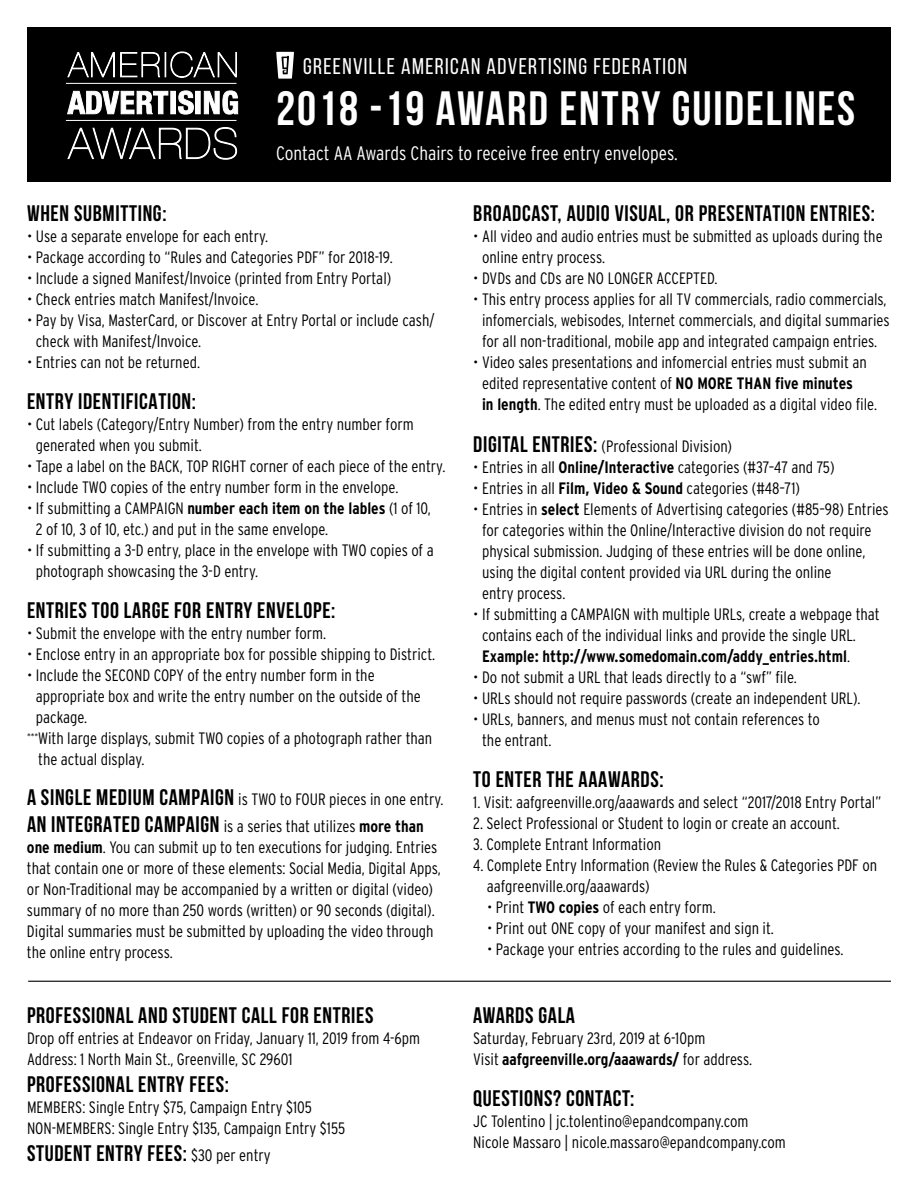
<style>
.page{position:relative;width:918px;height:1188px;background:#fff}
.page>*{position:absolute;margin:0;border:0;box-sizing:border-box;transform-origin:0 0}
.t1{font:700 48.15px "Bebas Neue";letter-spacing:.04em;color:#fff}
.t2{font:22.65px "Bebas Neue";letter-spacing:.06em;color:#fff}
.t3{font:700 22.5px "Bebas Neue";letter-spacing:.03em;color:#000}
.t4{font:300 condensed 19.5px "Interstate";color:#fff}
.t5{font:300 condensed 16.5px/21px "Interstate";color:#000}
.s1{font-weight:700}
.s2{font-family:"Bebas Neue";font-weight:700;font-stretch:normal;font-size:22.5px}
.s3{font-family:"Interstate";font-weight:300;font-stretch:condensed;font-size:16.5px}
</style>
<div class="page">
<div style="left:27px;top:27px;width:864px;height:154px;background:#000"></div>
<hr style="left:28px;top:981px;width:863px;height:1px;background:#000">
<svg style="left:67px;top:51px;width:171px;height:109px"></svg>
<hr style="left:66px;top:83px;width:171px;height:1px;background:#fff">
<hr style="left:66px;top:120px;width:171px;height:1px;background:#fff">
<svg style="left:276px;top:52px;width:18px;height:27px"></svg>
<h2 class="t2" style="left:303px;top:54px;width:385px">GREENVILLE AMERICAN ADVERTISING FEDERATION</h2>
<h1 class="t1" style="left:276px;top:82px;width:581px">2018 -19 AWARD ENTRY GUIDELINES</h1>
<p class="t4" style="left:276px;top:142px;width:403px">Contact AA Awards Chairs to receive free entry envelopes.</p>
<h3 class="t3" style="left:27px;top:201px;width:141px">WHEN SUBMITTING:</h3>
<p class="t5" style="left:27px;top:226px;width:243px">• Use a separate envelope for each entry.</p>
<p class="t5" style="left:27px;top:247px;width:367px">• Package according to “Rules and Categories PDF” for 2018-19.</p>
<p class="t5" style="left:27px;top:268px;width:366px">• Include a signed Manifest/Invoice (printed from Entry Portal)</p>
<p class="t5" style="left:27px;top:289px;width:233px">• Check entries match Manifest/Invoice.</p>
<p class="t5" style="left:36px;top:310px;width:400px;text-indent:-9px">• Pay by Visa, MasterCard, or Discover at Entry Portal or include cash/ check with Manifest/Invoice.</p>
<p class="t5" style="left:27px;top:352px;width:175px">• Entries can not be returned.</p>
<h3 class="t3" style="left:27px;top:389px;width:171px">ENTRY IDENTIFICATION:</h3>
<p class="t5" style="left:36px;top:414px;width:379px;text-indent:-9px">• Cut labels (Category/Entry Number) from the entry number form generated when you submit.</p>
<p class="t5" style="left:27px;top:456px;width:420px">• Tape a label on the BACK, TOP RIGHT corner of each piece of the entry.</p>
<p class="t5" style="left:27px;top:477px;width:373px">• Include TWO copies of the entry number form in the envelope.</p>
<p class="t5" style="left:36px;top:498px;width:397px;text-indent:-9px">• If submitting a CAMPAIGN <span class="s1">number each item on the lables</span> (1 of 10,<br>2 of 10, 3 of 10, etc.) and put in the same envelope.</p>
<p class="t5" style="left:36px;top:540px;width:399px;text-indent:-9px">• If submitting a 3-D entry, place in the envelope with TWO copies of a photograph showcasing the 3-D entry.</p>
<h3 class="t3" style="left:27px;top:598px;width:310px">ENTRIES TOO LARGE FOR ENTRY ENVELOPE:</h3>
<p class="t5" style="left:27px;top:623px;width:301px">• Submit the envelope with the entry number form.</p>
<p class="t5" style="left:27px;top:644px;width:410px">• Enclose entry in an appropriate box for possible shipping to District.</p>
<p class="t5" style="left:27px;top:665px;width:349px">• Include the SECOND COPY of the entry number form in the</p>
<p class="t5" style="left:36px;top:686px;width:387px">appropriate box and write the entry number on the outside of the</p>
<p class="t5" style="left:36px;top:707px;width:53px">package.</p>
<p class="t5" style="left:27px;top:728px;width:407px"><sup>***</sup>With large displays, submit TWO copies of a photograph rather than</p>
<p class="t5" style="left:38px;top:749px;width:108px">the actual display.</p>
<p class="t5" style="left:27px;top:786px;width:418px;line-height:27px"><span class="s2">A SINGLE MEDIUM CAMPAIGN</span> is TWO to FOUR pieces in one entry.<br><span class="s2">AN INTEGRATED CAMPAIGN</span> is a series that utilizes <span class="s1">more than</span></p>
<p class="t5" style="left:27px;top:837px;width:415px"><span class="s1">one medium</span>. You can submit up to ten executions for judging. Entries that contain one or more of these elements: Social Media, Digital Apps, or Non-Traditional may be accompanied by a written or digital (video) summary of no more than 250 words (written) or 90 seconds (digital).<br>Digital summaries must be submitted by uploading the video through the online entry process.</p>
<h3 class="t3" style="left:27px;top:1003px;width:348px">PROFESSIONAL AND STUDENT CALL FOR ENTRIES</h3>
<p class="t5" style="left:27px;top:1028px;width:395px">Drop off entries at Endeavor on Friday, January 11, 2019 from 4-6pm<br>Address: 1 North Main St., Greenville, SC 29601</p>
<h3 class="t3" style="left:27px;top:1072px;width:204px">PROFESSIONAL ENTRY FEES:</h3>
<p class="t5" style="left:27px;top:1097px;width:320px">MEMBERS: Single Entry $75, Campaign Entry $105<br>NON-MEMBERS: Single Entry $135, Campaign Entry $155</p>
<h3 class="t3" style="left:27px;top:1141px;width:245px">STUDENT ENTRY FEES: <span class="s3">$30 per entry</span></h3>
<h3 class="t3" style="left:473px;top:201px;width:403px">BROADCAST, AUDIO VISUAL, OR PRESENTATION ENTRIES:</h3>
<p class="t5" style="left:482px;top:226px;width:402px;text-indent:-9px">• All video and audio entries must be submitted as uploads during the online entry process.</p>
<p class="t5" style="left:473px;top:268px;width:246px">• DVDs and CDs are NO LONGER ACCEPTED.</p>
<p class="t5" style="left:473px;top:289px;width:418px;text-align:center">• This entry process applies for all TV commercials, radio commercials, infomercials, webisodes, Internet commercials, and digital summaries for all non-traditional, mobile app and integrated campaign entries.</p>
<p class="t5" style="left:482px;top:352px;width:396px;text-indent:-9px">• Video sales presentations and infomercial entries must submit an edited representative content of <span class="s1">NO MORE THAN five minutes<br>in length</span>. The edited entry must be uploaded as a digital video file.</p>
<p class="t5" style="left:473px;top:435px;width:260px"><span class="s2">DIGITAL ENTRIES:</span> (Professional Division)</p>
<p class="t5" style="left:473px;top:456px;width:363px">• Entries in all <span class="s1">Online/Interactive</span> categories (#37–47 and 75)</p>
<p class="t5" style="left:473px;top:477px;width:328px">• Entries in all <span class="s1">Film, Video &amp; Sound</span> categories (#48–71)</p>
<p class="t5" style="left:482px;top:498px;width:408px;text-indent:-9px">• Entries in <span class="s1">select</span> Elements of Advertising categories (#85–98) Entries for categories within the Online/Interactive division do not require physical submission. Judging of these entries will be done online, using the digital content provided via URL during the online<br>entry process.</p>
<p class="t5" style="left:482px;top:603px;width:399px;text-indent:-9px">• If submitting a CAMPAIGN with multiple URLs, create a webpage that contains each of the individual links and provide the single URL.<br><span class="s1">Example: http://www.somedomain.com/addy_entries.html</span>.</p>
<p class="t5" style="left:473px;top:666px;width:325px">• Do not submit a URL that leads directly to a “swf” file.</p>
<p class="t5" style="left:473px;top:687px;width:389px">• URLs should not require passwords (create an independent URL).</p>
<p class="t5" style="left:482px;top:708px;width:339px;text-indent:-9px">• URLs, banners, and menus must not contain references to the entrant.</p>
<h3 class="t3" style="left:473px;top:767px;width:192px">TO ENTER THE AAAWARDS:</h3>
<p class="t5" style="left:473px;top:791px;width:410px">1. Visit: aafgreenville.org/aaawards and select “2017/2018 Entry Portal”</p>
<p class="t5" style="left:473px;top:812px;width:368px">2. Select Professional or Student to login or create an account.</p>
<p class="t5" style="left:473px;top:833px;width:189px">3. Complete Entrant Information</p>
<p class="t5" style="left:487px;top:854px;width:392px;text-indent:-14px">4. Complete Entry Information (Review the Rules &amp; Categories PDF on aafgreenville.org/aaawards)</p>
<p class="t5" style="left:487px;top:896px;width:230px">• Print <span class="s1">TWO copies</span> of each entry form.</p>
<p class="t5" style="left:487px;top:917px;width:288px">• Print out ONE copy of your manifest and sign it.</p>
<p class="t5" style="left:487px;top:938px;width:358px">• Package your entries according to the rules and guidelines.</p>
<h3 class="t3" style="left:473px;top:1003px;width:103px">AWARDS GALA</h3>
<p class="t5" style="left:473px;top:1028px;width:280px">Saturday, February 23rd, 2019 at 6-10pm<br>Visit <span class="s1">aafgreenville.org/aaawards/</span> for address.</p>
<h3 class="t3" style="left:473px;top:1086px;width:163px">QUESTIONS? CONTACT:</h3>
<p class="t5" style="left:473px;top:1111px;width:314px">JC Tolentino | jc.tolentino@epandcompany.com<br>Nicole Massaro | nicole.massaro@epandcompany.com</p>
</div>
